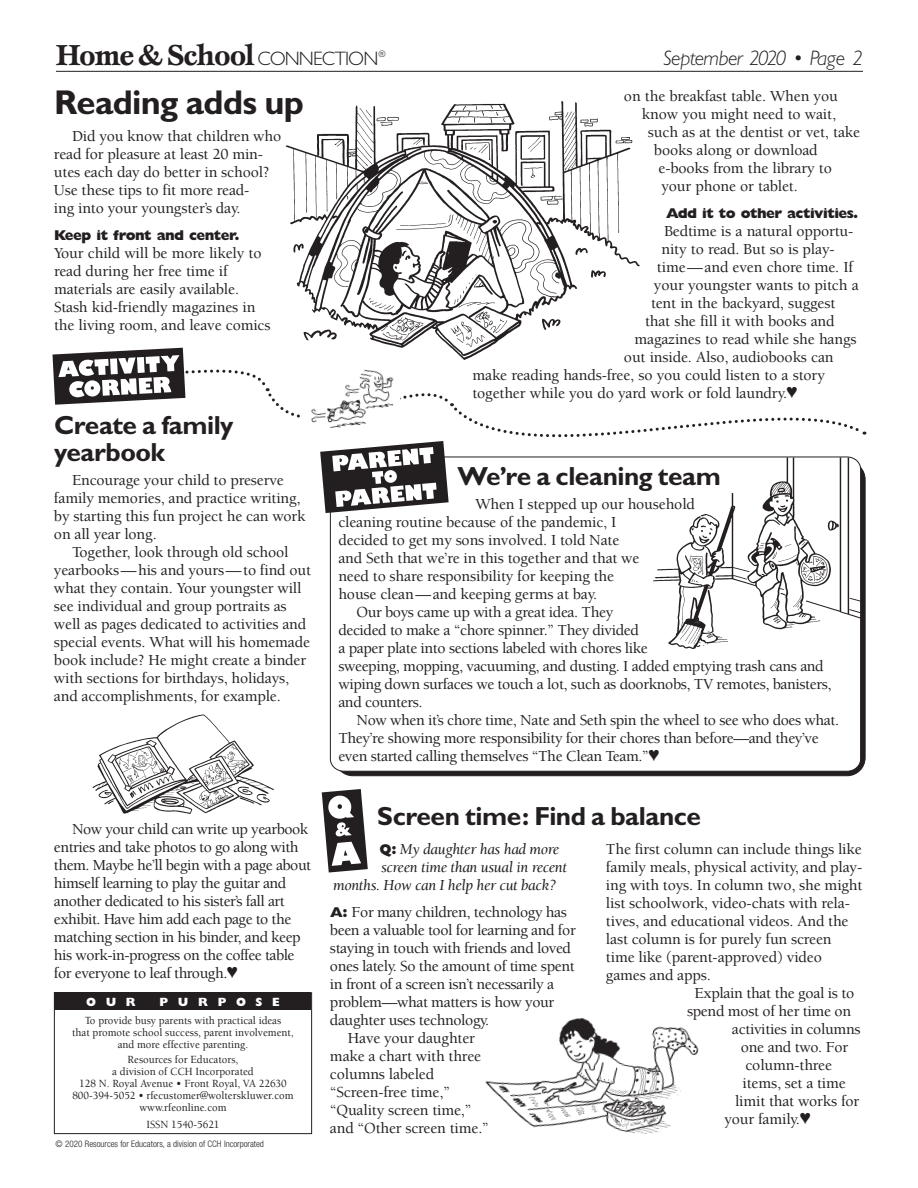
<style>
.page{position:relative;width:918px;height:1188px;background:#fff}
.page>*{position:absolute;margin:0;border:0;box-sizing:border-box;transform-origin:0 0}
.t1{font:700 34.5px "Gill Sans";letter-spacing:-.02em;color:#231f20}
.t2{font:700 30px "Esprit Std";letter-spacing:-.04em;color:#231f20}
.t3{font:700 26.25px/27px "Gill Sans";letter-spacing:-.02em;color:#231f20}
.t4{font:italic 300 21px "Gill Sans";letter-spacing:-.04em;color:#231f20}
.t5{font:500 15.75px/18px "Berkeley Std";letter-spacing:-.01em;color:#231f20}
.t6{font:500 15.75px/18px "Berkeley Std";letter-spacing:-.03em;color:#231f20}
.t7{font:italic 15.75px "Berkeley Std";letter-spacing:-.02em;color:#231f20}
.t8{font:800 14.25px "Gill Sans";letter-spacing:-.04em;color:#231f20}
.t9{font:800 12px "Gill Sans";letter-spacing:.82em;color:#fff}
.t10{font:500 11.25px/12px "Berkeley Std";color:#231f20;text-align:center;scale:.96 1}
.t11{font:300 condensed 9px "Helvetica Neue";color:#231f20}
.s1{font-family:"Gill Sans";font-weight:300;font-size:19.5px}
.s2{font-family:"Gill Sans";font-weight:800;font-style:normal;font-size:14.25px}
.s3{font-family:"Gill Sans";font-weight:800;font-size:14.25px}
</style>
<div class="page">
<div style="left:54px;top:992px;width:258px;height:142px;border:1px solid #231f20"></div>
<div style="left:55px;top:992px;width:256px;height:18px;background:#231f20"></div>
<hr style="left:56px;top:71px;width:807px;height:1px;background:#231f20">
<svg style="left:322px;top:789px;width:46px;height:84px"></svg>
<svg style="left:52px;top:348px;width:813px;height:165px"></svg>
<img style="left:92px;top:714px;width:182px;height:100px">
<img style="left:648px;top:458px;width:218px;height:204px">
<img style="left:485px;top:1017px;width:214px;height:117px">
<img style="left:282px;top:101px;width:360px;height:262px">
<img style="left:295px;top:357px;width:115px;height:89px">
<h1 class="t2" style="left:56px;top:36px;width:331px">Home &amp; School <span class="s1">CONNECTION</span><sup>®</sup></h1>
<h1 class="t4" style="left:663px;top:46px;width:201px">September 2020 • Page 2</h1>
<h2 class="t1" style="left:54px;top:82px;width:252px">Reading adds up</h2>
<p class="t5" style="left:54px;top:127px;width:229px;text-indent:18px">Did you know that children who read for pleasure at least 20 min&shy;utes each day do better in school?<br>Use these tips to fit more read-<br>ing into your youngster’s day.</p>
<p class="t8" style="left:54px;top:227px;width:187px">Keep it front and center.</p>
<p class="t5" style="left:54px;top:244px;width:218px">Your child will be more likely to read during her free time if materials are easily available.<br>Stash kid-friendly magazines in the living room, and leave comics</p>
<p class="t5" style="left:624px;top:87px;width:215px">on the breakfast table. When you</p>
<p class="t5" style="left:642px;top:105px;width:196px">know you might need to wait,</p>
<p class="t5" style="left:648px;top:123px;width:214px">such as at the dentist or vet, take</p>
<p class="t5" style="left:654px;top:141px;width:165px">books along or download</p>
<p class="t5" style="left:659px;top:159px;width:175px">e-books from the library to</p>
<p class="t5" style="left:661px;top:177px;width:138px">your phone or tablet.</p>
<p class="t8" style="left:666px;top:205px;width:194px">Add it to other activities.</p>
<p class="t5" style="left:664px;top:222px;width:190px">Bedtime is a natural opportu-</p>
<p class="t5" style="left:661px;top:240px;width:175px">nity to read. But so is play-</p>
<p class="t5" style="left:657px;top:258px;width:198px">time—and even chore time. If</p>
<p class="t5" style="left:654px;top:276px;width:206px">your youngster wants to pitch a</p>
<p class="t5" style="left:651px;top:294px;width:186px">tent in the backyard, suggest</p>
<p class="t5" style="left:645px;top:312px;width:191px">that she fill it with books and</p>
<p class="t5" style="left:634px;top:330px;width:224px">magazines to read while she hangs</p>
<p class="t5" style="left:624px;top:348px;width:211px">out inside. Also, audiobooks can</p>
<p class="t5" style="left:472px;top:366px;width:354px">make reading hands-free, so you could listen to a story</p>
<p class="t5" style="left:472px;top:384px;width:326px">together while you do yard work or fold laundry.♥</p>
<h2 class="t3" style="left:54px;top:411px;width:181px">Create a family yearbook</h2>
<p class="t5" style="left:72px;top:471px;width:213px">Encourage your child to preserve</p>
<p class="t5" style="left:54px;top:489px;width:248px">family memories, and practice writing,</p>
<p class="t5" style="left:54px;top:507px;width:253px">by starting this fun project he can work</p>
<p class="t5" style="left:54px;top:525px;width:104px">on all year long.</p>
<p class="t5" style="left:72px;top:543px;width:218px">Together, look through old school</p>
<p class="t5" style="left:54px;top:561px;width:259px">yearbooks—his and yours—to find out</p>
<p class="t5" style="left:54px;top:579px;width:249px">what they contain. Your youngster will</p>
<p class="t5" style="left:54px;top:597px;width:234px">see individual and group portraits as</p>
<p class="t5" style="left:54px;top:615px;width:254px">well as pages dedicated to activities and</p>
<p class="t5" style="left:54px;top:633px;width:258px">special events. What will his homemade</p>
<p class="t5" style="left:54px;top:651px;width:254px">book include? He might create a binder</p>
<p class="t5" style="left:54px;top:669px;width:237px">with sections for birthdays, holidays,</p>
<p class="t5" style="left:54px;top:687px;width:228px">and accomplishments, for example.</p>
<p class="t6" style="left:54px;top:821px;width:259px;text-indent:18px">Now your child can write up yearbook entries and take photos to go along with them. Maybe he’ll begin with a page about himself learning to play the guitar and another dedicated to his sister’s fall art exhibit. Have him add each page to the matching section in his binder, and keep his work-in-progress on the coffee table for everyone to leaf through.♥</p>
<h3 class="t9" style="left:86px;top:995px;width:51px">OUR</h3>
<h3 class="t9" style="left:159px;top:995px;width:122px">PURPOSE</h3>
<p class="t10" style="left:72px;top:1015px;width:232px">To provide busy parents with practical ideas<br>that promote school success, parent involvement, and more effective parenting.</p>
<p class="t10" style="left:72px;top:1054px;width:232px">Resources for Educators,<br>a division of CCH Incorporated<br>128 N. Royal Avenue • Front Royal, VA 22630<br>800-394-5052 • rfecustomer@wolterskluwer.com www.rfeonline.com</p>
<p class="t10" style="left:146px;top:1119px;width:78px">ISSN 1540-5621</p>
<p class="t11" style="left:56px;top:1139px;width:210px">© 2020 Resources for Educators, a division of CCH Incorporated</p>
<h2 class="t3" style="left:457px;top:462px;width:265px">We’re a cleaning team</h2>
<p class="t5" style="left:475px;top:495px;width:221px">When I stepped up our household</p>
<p class="t5" style="left:338px;top:513px;width:279px">cleaning routine because of the pandemic, I</p>
<p class="t5" style="left:338px;top:531px;width:283px">decided to get my sons involved. I told Nate</p>
<p class="t5" style="left:338px;top:549px;width:303px">and Seth that we’re in this together and that we</p>
<p class="t5" style="left:338px;top:567px;width:277px">need to share responsibility for keeping the</p>
<p class="t5" style="left:338px;top:585px;width:260px">house clean—and keeping germs at bay.</p>
<p class="t5" style="left:356px;top:603px;width:258px">Our boys came up with a great idea. They</p>
<p class="t5" style="left:338px;top:621px;width:302px">decided to make a “chore spinner.” They divided</p>
<p class="t5" style="left:338px;top:639px;width:311px">a paper plate into sections labeled with chores like</p>
<p class="t5" style="left:338px;top:657px;width:487px">sweeping, mopping, vacuuming, and dusting. I added emptying trash cans and</p>
<p class="t5" style="left:338px;top:675px;width:495px">wiping down surfaces we touch a lot, such as doorknobs, TV remotes, banisters,</p>
<p class="t5" style="left:338px;top:693px;width:86px">and counters.</p>
<p class="t5" style="left:356px;top:711px;width:484px">Now when it’s chore time, Nate and Seth spin the wheel to see who does what.</p>
<p class="t5" style="left:338px;top:729px;width:482px">They’re showing more responsibility for their chores than before—and they’ve</p>
<p class="t5" style="left:338px;top:747px;width:323px">even started calling themselves “The Clean Team.”♥</p>
<h2 class="t3" style="left:377px;top:802px;width:325px">Screen time: Find a balance</h2>
<p class="t7" style="left:380px;top:841px;width:181px"><span class="s2">Q:</span> My daughter has had more</p>
<p class="t7" style="left:381px;top:859px;width:188px">screen time than usual in recent</p>
<p class="t7" style="left:333px;top:877px;width:225px">months. How can I help her cut back?</p>
<p class="t5" style="left:330px;top:903px;width:239px"><span class="s3">A:</span> For many children, technology has</p>
<p class="t5" style="left:330px;top:921px;width:247px">been a valuable tool for learning and for</p>
<p class="t5" style="left:330px;top:939px;width:243px">staying in touch with friends and loved</p>
<p class="t5" style="left:330px;top:957px;width:246px">ones lately. So the amount of time spent</p>
<p class="t5" style="left:330px;top:975px;width:226px">in front of a screen isn’t necessarily a</p>
<p class="t5" style="left:330px;top:993px;width:226px">problem—what matters is how your</p>
<p class="t5" style="left:330px;top:1011px;width:161px">daughter uses technology.</p>
<p class="t5" style="left:348px;top:1029px;width:129px">Have your daughter</p>
<p class="t5" style="left:330px;top:1047px;width:153px">make a chart with three</p>
<p class="t5" style="left:330px;top:1065px;width:106px">columns labeled</p>
<p class="t5" style="left:330px;top:1083px;width:122px">“Screen-free time,”</p>
<p class="t5" style="left:330px;top:1101px;width:143px">“Quality screen time,”</p>
<p class="t5" style="left:330px;top:1119px;width:161px">and “Other screen time.”</p>
<p class="t5" style="left:606px;top:840px;width:257px">The first column can include things like</p>
<p class="t5" style="left:606px;top:858px;width:258px">family meals, physical activity, and play-</p>
<p class="t5" style="left:606px;top:876px;width:258px">ing with toys. In column two, she might</p>
<p class="t5" style="left:606px;top:894px;width:245px">list schoolwork, video-chats with rela-</p>
<p class="t5" style="left:606px;top:912px;width:244px">tives, and educational videos. And the</p>
<p class="t5" style="left:606px;top:931px;width:227px">last column is for purely fun screen</p>
<p class="t5" style="left:606px;top:949px;width:217px">time like (parent-approved) video</p>
<p class="t5" style="left:606px;top:967px;width:106px">games and apps.</p>
<p class="t5" style="left:694px;top:985px;width:161px">Explain that the goal is to</p>
<p class="t5" style="left:687px;top:1003px;width:166px">spend most of her time on</p>
<p class="t5" style="left:732px;top:1021px;width:130px">activities in columns</p>
<p class="t5" style="left:741px;top:1039px;width:109px">one and two. For</p>
<p class="t5" style="left:745px;top:1057px;width:88px">column-three</p>
<p class="t5" style="left:743px;top:1075px;width:105px">items, set a time</p>
<p class="t5" style="left:735px;top:1093px;width:126px">limit that works for</p>
<p class="t5" style="left:725px;top:1111px;width:88px">your family.♥</p>
</div>
